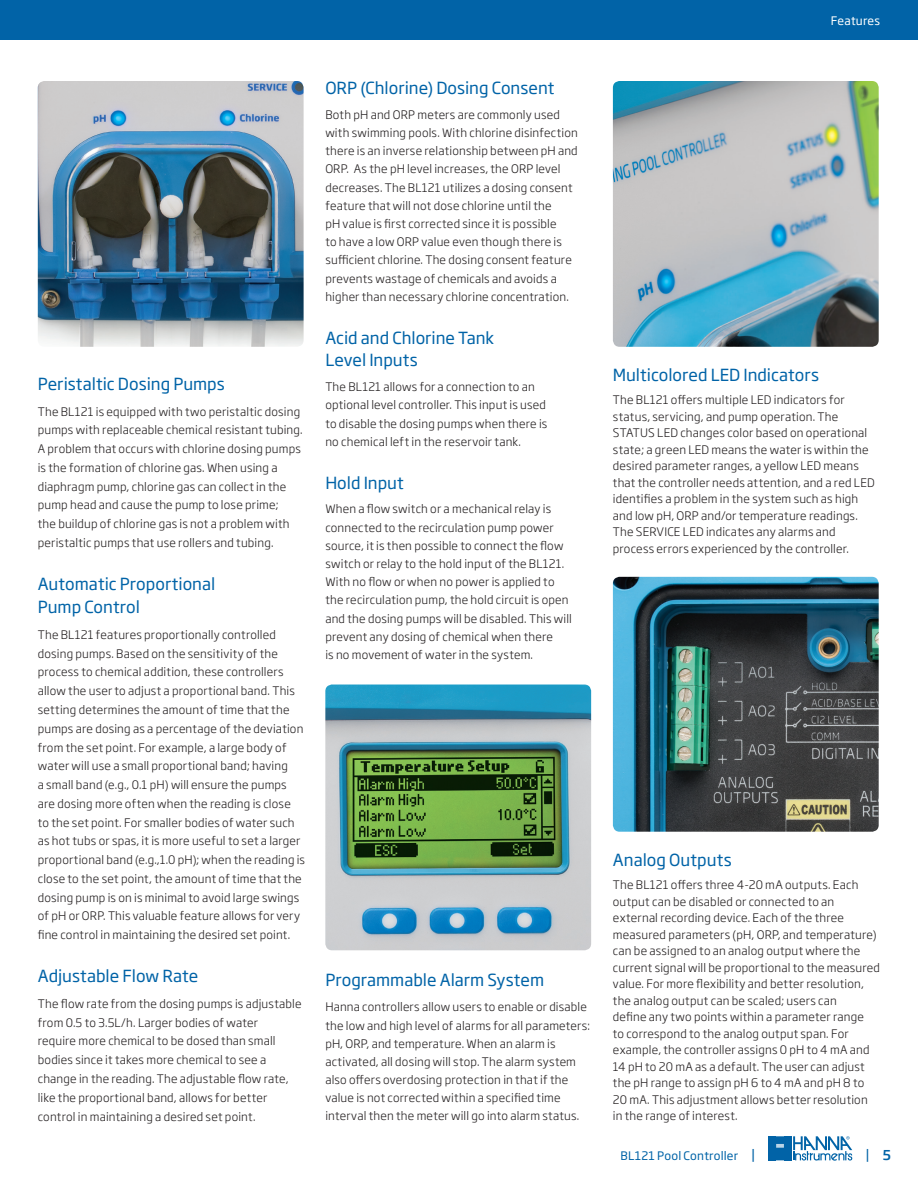
<style>
.page{position:relative;width:918px;height:1188px;background:#fff}
.page>*{position:absolute;margin:0;border:0;box-sizing:border-box;transform-origin:0 0}
.t1{font:16.5px/23.1px "Soho Gothic Pro";color:#0163a7}
.t2{font:13.5px "Soho Gothic Pro";color:#0163a7}
.t3{font:300 11.7px/18.8px "Soho Gothic Pro";letter-spacing:.015em;color:#231f20}
.t4{font:11.7px "Soho Gothic Pro";letter-spacing:.015em;color:#0163a7}
.t5{font:11.7px "Soho Gothic Pro";letter-spacing:.02em;color:#fff}
.s1{font-size:13.5px}
.s2{font-weight:500}
</style>
<div class="page">
<img style="left:38px;top:81px;width:266px;height:266px">
<img style="left:325px;top:685px;width:266px;height:265px">
<img style="left:613px;top:81px;width:266px;height:266px">
<img style="left:613px;top:577px;width:266px;height:255px">
<svg style="left:769px;top:1136px;width:83px;height:25px"></svg>
<div style="left:0;top:0;width:918px;height:40px;background:#0163a7"></div>
<h1 class="t1" style="left:38px;top:372px;width:189px">Peristaltic Dosing Pumps</h1>
<p class="t3" style="left:38px;top:401px;width:266px">The BL121 is equipped with two peristaltic dosing pumps with replaceable chemical resistant tubing.<br>A problem that occurs with chlorine dosing pumps is the formation of chlorine gas. When using a diaphragm pump, chlorine gas can collect in the pump head and cause the pump to lose prime;<br>the buildup of chlorine gas is not a problem with peristaltic pumps that use rollers and tubing.</p>
<h1 class="t1" style="left:38px;top:572px;width:179px">Automatic Proportional<br>Pump Control</h1>
<p class="t3" style="left:38px;top:625px;width:269px">The BL121 features proportionally controlled dosing pumps. Based on the sensitivity of the process to chemical addition, these controllers allow the user to adjust a proportional band. This setting determines the amount of time that the pumps are dosing as a percentage of the deviation from the set point. For example, a large body of water will use a small proportional band; having<br>a small band (e.g., 0.1 pH) will ensure the pumps are dosing more often when the reading is close<br>to the set point. For smaller bodies of water such as hot tubs or spas, it is more useful to set a larger proportional band (e.g.,1.0 pH); when the reading is close to the set point, the amount of time that the dosing pump is on is minimal to avoid large swings of pH or ORP. This valuable feature allows for very fine control in maintaining the desired set point.</p>
<h1 class="t1" style="left:38px;top:964px;width:162px">Adjustable Flow Rate</h1>
<p class="t3" style="left:38px;top:994px;width:265px">The flow rate from the dosing pumps is adjustable from 0.5 to 3.5L/h. Larger bodies of water<br>require more chemical to be dosed than small bodies since it takes more chemical to see a change in the reading. The adjustable flow rate, like the proportional band, allows for better control in maintaining a desired set point.</p>
<h1 class="t1" style="left:325px;top:75px;width:231px">ORP (Chlorine) Dosing Consent</h1>
<p class="t3" style="left:325px;top:105px;width:254px;line-height:18.1px">Both pH and ORP meters are commonly used with swimming pools. With chlorine disinfection there is an inverse relationship between pH and ORP. As the pH level increases, the ORP level decreases. The BL121 utilizes a dosing consent feature that will not dose chlorine until the<br>pH value is first corrected since it is possible<br>to have a low ORP value even though there is sufficient chlorine. The dosing consent feature prevents wastage of chemicals and avoids a higher than necessary chlorine concentration.</p>
<h1 class="t1" style="left:325px;top:325px;width:170px;line-height:22.5px">Acid and Chlorine Tank<br>Level Inputs</h1>
<p class="t3" style="left:325px;top:377px;width:224px;line-height:18.1px">The BL121 allows for a connection to an optional level controller. This input is used to disable the dosing pumps when there is no chemical left in the reservoir tank.</p>
<h1 class="t1" style="left:325px;top:470px;width:80px">Hold Input</h1>
<p class="t3" style="left:325px;top:499px;width:248px;line-height:18.1px">When a flow switch or a mechanical relay is connected to the recirculation pump power source, it is then possible to connect the flow switch or relay to the hold input of the BL121.<br>With no flow or when no power is applied to the recirculation pump, the hold circuit is open and the dosing pumps will be disabled. This will prevent any dosing of chemical when there<br>is no movement of water in the system.</p>
<h1 class="t1" style="left:325px;top:968px;width:220px">Programmable Alarm System</h1>
<p class="t3" style="left:325px;top:997px;width:266px;line-height:18.1px">Hanna controllers allow users to enable or disable the low and high level of alarms for all parameters: pH, ORP, and temperature. When an alarm is activated, all dosing will stop. The alarm system also offers overdosing protection in that if the value is not corrected within a specified time interval then the meter will go into alarm status.</p>
<p class="t5" style="left:831px;top:11px;width:51px">Features</p>
<h1 class="t1" style="left:613px;top:363px;width:208px">Multicolored LED Indicators</h1>
<p class="t3" style="left:613px;top:391px;width:263px;line-height:16.5px">The BL121 offers multiple LED indicators for status, servicing, and pump operation. The STATUS LED changes color based on operational state; a green LED means the water is within the desired parameter ranges, a yellow LED means that the controller needs attention, and a red LED identifies a problem in the system such as high and low pH, ORP and/or temperature readings.<br>The SERVICE LED indicates any alarms and process errors experienced by the controller.</p>
<h1 class="t1" style="left:613px;top:848px;width:120px">Analog Outputs</h1>
<p class="t3" style="left:613px;top:876px;width:269px;line-height:16.5px">The BL121 offers three 4-20 mA outputs. Each output can be disabled or connected to an external recording device. Each of the three measured parameters (pH, ORP, and temperature) can be assigned to an analog output where the current signal will be proportional to the measured value. For more flexibility and better resolution, the analog output can be scaled; users can<br>define any two points within a parameter range<br>to correspond to the analog output span. For example, the controller assigns 0 pH to 4 mA and 14 pH to 20 mA as a default. The user can adjust the pH range to assign pH 6 to 4 mA and pH 8 to 20 mA. This adjustment allows better resolution in the range of interest.</p>
<p class="t4" style="left:621px;top:1147px;width:136px">BL121 Pool Controller <span class="s1">|</span></p>
<p class="t2" style="left:866px;top:1143px;width:27px">| <span class="s2">5</span></p>
</div>
